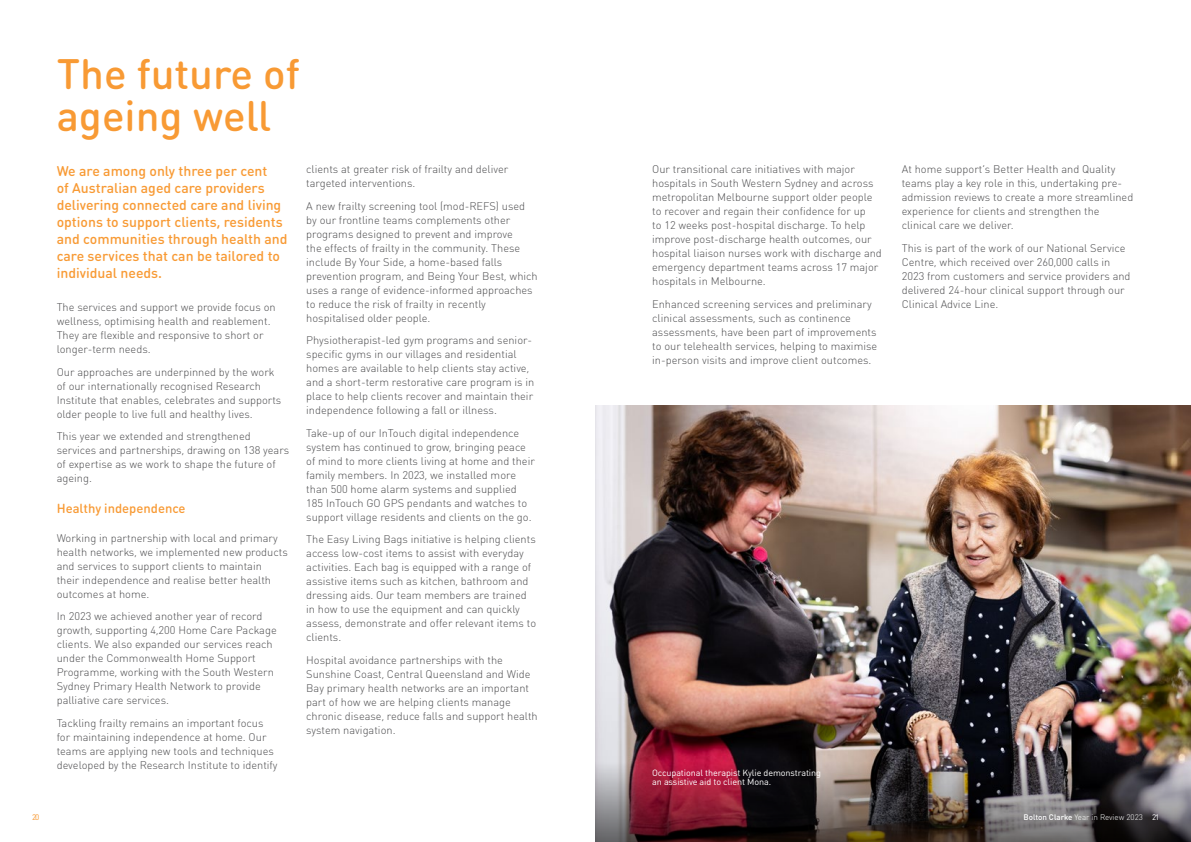
<style>
.page{position:relative;width:1191px;height:842px;background:#fff}
.page>*{position:absolute;margin:0;border:0;box-sizing:border-box;transform-origin:0 0}
.t1{font:500 42px/42px "DIN Round OT";color:#f89a34}
.t2{font:500 14px/17px "DIN Round OT";color:#f89a34}
.t3{font:500 13px "DIN Round OT";color:#f89a34}
.t4{font:300 11px/14px "DIN Round OT";color:#4d4d4f}
.t5{font:9px/9px "DIN Round OT";letter-spacing:-.01em;color:#fff}
.t6{font:300 8px "DIN Round OT";color:#fff}
.t7{font:8px "DIN Round OT";color:#f89a34}
.s1{font-weight:500}
.s2{font-weight:400}
</style>
<div class="page">
<img style="left:595px;top:405px;width:596px;height:358px">
<img style="left:595px;top:763px;width:596px;height:79px">
<h1 class="t1" style="left:57px;top:52px;width:245px">The future of ageing well</h1>
<p class="t2" style="left:57px;top:162px;width:232px">We are among only three per cent<br>of Australian aged care providers delivering connected care and living options to support clients, residents and communities through health and care services that can be tailored to individual needs.</p>
<p class="t4" style="left:57px;top:300px;width:220px">The services and support we provide focus on wellness, optimising health and reablement.<br>They are flexible and responsive to short or longer-term needs.</p>
<p class="t4" style="left:57px;top:365px;width:226px">Our approaches are underpinned by the work of our internationally recognised Research Institute that enables, celebrates and supports older people to live full and healthy lives.</p>
<p class="t4" style="left:57px;top:429px;width:234px">This year we extended and strengthened services and partnerships, drawing on 138 years of expertise as we work to shape the future of ageing.</p>
<p class="t3" style="left:57px;top:500px;width:130px">Healthy independence</p>
<p class="t4" style="left:57px;top:530px;width:232px">Working in partnership with local and primary health networks, we implemented new products and services to support clients to maintain<br>their independence and realise better health outcomes at home.</p>
<p class="t4" style="left:57px;top:609px;width:221px">In 2023 we achieved another year of record growth, supporting 4,200 Home Care Package clients. We also expanded our services reach under the Commonwealth Home Support Programme, working with the South Western Sydney Primary Health Network to provide palliative care services.</p>
<p class="t4" style="left:57px;top:716px;width:222px">Tackling frailty remains an important focus for maintaining independence at home. Our teams are applying new tools and techniques developed by the Research Institute to identify</p>
<p class="t4" style="left:306px;top:162px;width:203px">clients at greater risk of frailty and deliver targeted interventions.</p>
<p class="t4" style="left:306px;top:199px;width:233px">A new frailty screening tool (mod-REFS) used by our frontline teams complements other programs designed to prevent and improve<br>the effects of frailty in the community. These include By Your Side, a home-based falls prevention program, and Being Your Best, which uses a range of evidence-informed approaches to reduce the risk of frailty in recently hospitalised older people.</p>
<p class="t4" style="left:306px;top:333px;width:230px">Physiotherapist-led gym programs and senior&shy;specific gyms in our villages and residential homes are available to help clients stay active, and a short-term restorative care program is in place to help clients recover and maintain their independence following a fall or illness.</p>
<p class="t4" style="left:306px;top:426px;width:230px">Take-up of our InTouch digital independence system has continued to grow, bringing peace of mind to more clients living at home and their family members. In 2023, we installed more than 500 home alarm systems and supplied 185 InTouch GO GPS pendants and watches to support village residents and clients on the go.</p>
<p class="t4" style="left:306px;top:532px;width:231px">The Easy Living Bags initiative is helping clients access low-cost items to assist with everyday activities. Each bag is equipped with a range of assistive items such as kitchen, bathroom and dressing aids. Our team members are trained in how to use the equipment and can quickly assess, demonstrate and offer relevant items to clients.</p>
<p class="t4" style="left:306px;top:653px;width:233px">Hospital avoidance partnerships with the Sunshine Coast, Central Queensland and Wide Bay primary health networks are an important part of how we are helping clients manage chronic disease, reduce falls and support health system navigation.</p>
<p class="t4" style="left:652px;top:162px;width:231px">Our transitional care initiatives with major hospitals in South Western Sydney and across metropolitan Melbourne support older people to recover and regain their confidence for up<br>to 12 weeks post-hospital discharge. To help improve post-discharge health outcomes, our hospital liaison nurses work with discharge and emergency department teams across 17 major hospitals in Melbourne.</p>
<p class="t4" style="left:652px;top:297px;width:226px">Enhanced screening services and preliminary clinical assessments, such as continence assessments, have been part of improvements to our telehealth services, helping to maximise in-person visits and improve client outcomes.</p>
<p class="t4" style="left:901px;top:162px;width:233px">At home support’s Better Health and Quality teams play a key role in this, undertaking pre&shy;admission reviews to create a more streamlined experience for clients and strengthen the clinical care we deliver.</p>
<p class="t4" style="left:901px;top:241px;width:230px">This is part of the work of our National Service Centre, which received over 260,000 calls in 2023 from customers and service providers and delivered 24-hour clinical support through our Clinical Advice Line.</p>
<p class="t5" style="left:652px;top:768px;width:170px">Occupational therapist Kylie demonstrating an assistive aid to client Mona.</p>
<p class="t7" style="left:32px;top:812px;width:9px">20</p>
<p class="t6" style="left:1023px;top:812px;width:137px"><span class="s1">Bolton Clarke</span> Year in Review 2023 <span class="s2">21</span></p>
</div>
